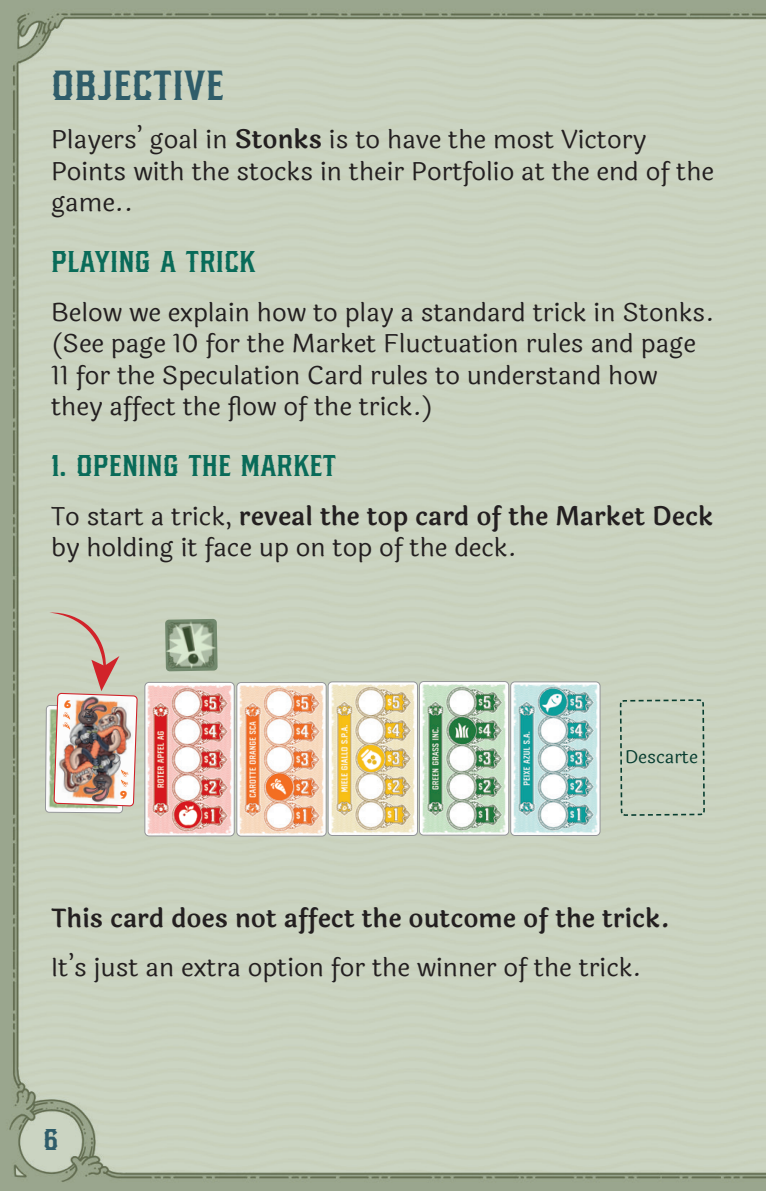
<style>
.page{position:relative;width:766px;height:1191px;background:#fff}
.page>*{position:absolute;margin:0;border:0;box-sizing:border-box;transform-origin:0 0}
.TÍTULO_1{font:42px "S&S National Currency Regular";color:#2f5d6a}
.TÍTULO_2{font:30px "S&S National Currency Regular";color:#096b59}
.t1{font:30px "S&S National Currency Regular";color:#2f5d6a}
.CORPO_DO_TEXTO{font:25.5px/31.5px "Luila";color:#231f20}
.CORPO_DO_TEXTO_-_des{font:25.5px/31.5px "Luila";color:#231f20}
.CORPO_DO_TEXTO-2{font:600 25.5px "Luila";color:#231f20}
.lista_numerada2{font:18px "Luila";color:#073d30}
.s1{font-weight:600}
</style>
<div class="page">
<div style="left:0;top:0;width:765px;height:1191px;background:#cad3c0"></div>
<img style="left:45px;top:705px;width:78px;height:108px">
<div style="left:45px;top:705px;width:79px;height:108px;border:1px solid #95979a;border-radius:4px"></div>
<img style="left:145px;top:682px;width:89px;height:154px">
<div style="left:144px;top:682px;width:90px;height:154px;border:1px solid #939598;border-radius:4px"></div>
<img style="left:237px;top:682px;width:89px;height:154px">
<div style="left:236px;top:682px;width:90px;height:154px;border:1px solid #939598;border-radius:4px"></div>
<img style="left:329px;top:683px;width:87px;height:151px">
<div style="left:327px;top:681px;width:91px;height:155px;border:1px solid #939598;border-radius:4px"></div>
<img style="left:419px;top:681px;width:89px;height:154px">
<div style="left:419px;top:681px;width:90px;height:154px;border:1px solid #939598;border-radius:4px"></div>
<img style="left:510px;top:682px;width:90px;height:153px">
<div style="left:510px;top:681px;width:90px;height:155px;border:1px solid #939598;border-radius:4px"></div>
<img style="left:266px;top:773px;width:27px;height:27px;border-radius:14px">
<img style="left:449px;top:717px;width:27px;height:27px;border-radius:14px">
<img style="left:539px;top:688px;width:27px;height:27px">
<img style="left:357px;top:745px;width:27px;height:27px;border-radius:14px">
<img style="left:174px;top:801px;width:27px;height:27px">
<div style="left:619px;top:698px;width:86px;height:118px;background:#cad3c0"></div>
<img style="left:165px;top:619px;width:52px;height:52px">
<img style="left:49px;top:612px;width:89px;height:195px">
<p class="TÍTULO_1" style="left:51px;top:60px;width:174px">OBJECTIVE</p>
<p class="CORPO_DO_TEXTO" style="left:51px;top:124px;width:664px">Players’ goal in <span class="s1">Stonks</span> is to have the most Victory<br>Points with the stocks in their Portfolio at the end of the game..</p>
<p class="TÍTULO_2" style="left:51px;top:244px;width:206px">PLAYING A TRICK</p>
<p class="CORPO_DO_TEXTO_-_des" style="left:51px;top:297px;width:664px">Below we explain how to play a standard trick in Stonks. (See page 10 for the Market Fluctuation rules and page 11 for the Speculation Card rules to understand how they affect the flow of the trick.)</p>
<p class="TÍTULO_2" style="left:51px;top:448px;width:287px">1. OPENING THE MARKET</p>
<p class="CORPO_DO_TEXTO" style="left:51px;top:501px;width:663px">To start a trick, <span class="s1">reveal the top card of the Market Deck </span>by holding it face up on top of the deck.</p>
<p class="lista_numerada2" style="left:625px;top:744px;width:74px">Descarte</p>
<p class="CORPO_DO_TEXTO-2" style="left:51px;top:900px;width:620px">This card does not affect the outcome of the trick.</p>
<p class="CORPO_DO_TEXTO" style="left:51px;top:952px;width:592px">It’s just an extra option for the winner of the trick.</p>
<p class="t1" style="left:43px;top:1121px;width:17px">6</p>
</div>
